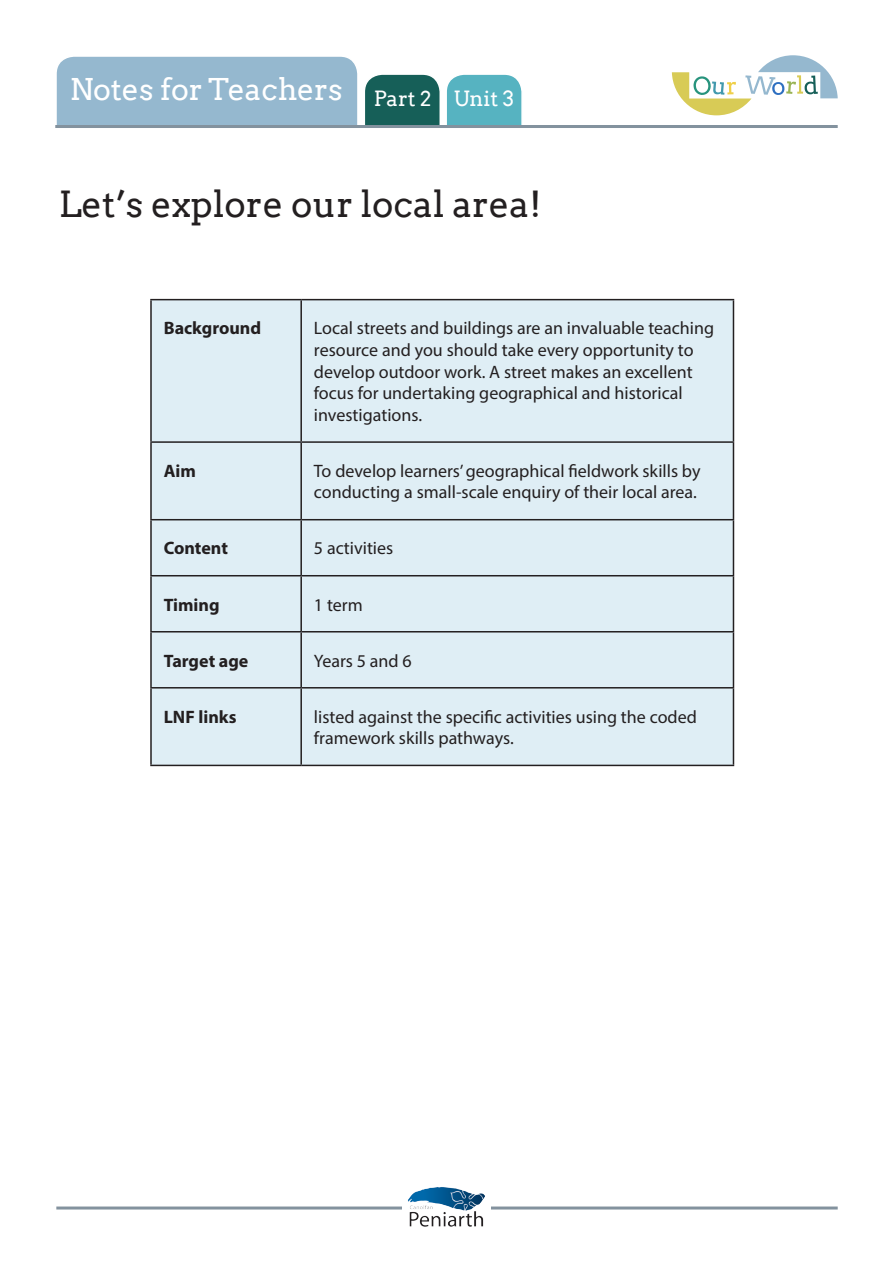
<style>
.page{position:relative;width:893px;height:1263px;background:#fff}
.page>*{position:absolute;margin:0;border:0;box-sizing:border-box;transform-origin:0 0}
.t1{font:36px "Arvo";color:#231f20}
.t2{font:30px "Arvo";color:#fff}
.t3{font:18px/21.6px "Myriad Pro";color:#231f20}
.t4{font:700 18px "Myriad Pro";color:#231f20}
</style>
<div class="page">
<div style="left:446px;top:74px;width:76px;height:86px;background:#56b3c1;border-radius:18px"></div>
<div style="left:445px;top:73px;width:78px;height:88px;border:2px solid #fff;border-radius:18px"></div>
<div style="left:364px;top:74px;width:76px;height:174px;background:#165f58;border-radius:18px"></div>
<div style="left:364px;top:73px;width:77px;height:176px;border:2px solid #fff;border-radius:18px"></div>
<div style="left:56px;top:56px;width:302px;height:174px;background:#95b8cf;border-radius:18px"></div>
<div style="left:55px;top:55px;width:304px;height:176px;border:2px solid #fff;border-radius:18px"></div>
<div style="left:32px;top:126px;width:848px;height:128px;background:#fff"></div>
<hr style="left:55px;top:125px;width:783px;height:3px;background:#83929e">
<svg style="left:672px;top:55px;width:166px;height:60px"></svg>
<hr style="left:56px;top:1206px;width:782px;height:3px;background:#83929e">
<div style="left:402px;top:1186px;width:89px;height:41px;background:#fff"></div>
<img style="left:408px;top:1187px;width:76px;height:40px">
<div style="left:152px;top:300px;width:581px;height:465px;background:#dfeef5"></div>
<hr style="left:150px;top:299px;width:151px;height:1px;background:#231f20">
<hr style="left:150px;top:300px;width:2px;height:141px;background:#231f20">
<hr style="left:301px;top:299px;width:433px;height:1px;background:#231f20">
<hr style="left:300px;top:300px;width:2px;height:141px;background:#231f20">
<hr style="left:733px;top:300px;width:1px;height:141px;background:#231f20">
<hr style="left:150px;top:441px;width:151px;height:2px;background:#231f20">
<hr style="left:150px;top:443px;width:2px;height:76px;background:#231f20">
<hr style="left:301px;top:441px;width:433px;height:2px;background:#231f20">
<hr style="left:300px;top:443px;width:2px;height:76px;background:#231f20">
<hr style="left:733px;top:443px;width:1px;height:76px;background:#231f20">
<hr style="left:150px;top:519px;width:151px;height:1px;background:#231f20">
<hr style="left:150px;top:520px;width:2px;height:55px;background:#231f20">
<hr style="left:301px;top:519px;width:433px;height:1px;background:#231f20">
<hr style="left:300px;top:520px;width:2px;height:55px;background:#231f20">
<hr style="left:733px;top:520px;width:1px;height:55px;background:#231f20">
<hr style="left:150px;top:575px;width:151px;height:1px;background:#231f20">
<hr style="left:150px;top:576px;width:2px;height:55px;background:#231f20">
<hr style="left:301px;top:575px;width:433px;height:1px;background:#231f20">
<hr style="left:300px;top:576px;width:2px;height:55px;background:#231f20">
<hr style="left:733px;top:576px;width:1px;height:55px;background:#231f20">
<hr style="left:150px;top:631px;width:151px;height:1px;background:#231f20">
<hr style="left:150px;top:632px;width:2px;height:55px;background:#231f20">
<hr style="left:301px;top:631px;width:433px;height:1px;background:#231f20">
<hr style="left:300px;top:632px;width:2px;height:55px;background:#231f20">
<hr style="left:733px;top:632px;width:1px;height:55px;background:#231f20">
<hr style="left:150px;top:687px;width:151px;height:1px;background:#231f20">
<hr style="left:150px;top:688px;width:2px;height:77px;background:#231f20">
<hr style="left:301px;top:687px;width:433px;height:1px;background:#231f20">
<hr style="left:300px;top:688px;width:2px;height:77px;background:#231f20">
<hr style="left:733px;top:688px;width:1px;height:77px;background:#231f20">
<hr style="left:150px;top:765px;width:151px;height:1px;background:#231f20">
<hr style="left:301px;top:765px;width:433px;height:1px;background:#231f20">
<h2 class="t2" style="left:70px;top:72px;width:446px">Notes for Teachers <sub>Part</sub> <sub>2</sub> <sub>Unit</sub> <sub>3</sub></h2>
<p class="t1" style="left:59px;top:183px;width:484px">Let’s explore our local area!</p>
<p class="t4" style="left:164px;top:317px;width:99px">Background</p>
<p class="t3" style="left:314px;top:317px;width:402px">Local streets and buildings are an invaluable teaching resource and you should take every opportunity to develop outdoor work. A street makes an excellent focus for undertaking geographical and historical investigations.</p>
<p class="t4" style="left:164px;top:459px;width:34px">Aim</p>
<p class="t3" style="left:314px;top:460px;width:388px">To develop learners’ geographical fieldwork skills by conducting a small-scale enquiry of their local area.</p>
<p class="t4" style="left:164px;top:537px;width:66px">Content</p>
<p class="t3" style="left:314px;top:537px;width:81px">5 activities</p>
<p class="t4" style="left:164px;top:593px;width:57px">Timing</p>
<p class="t3" style="left:314px;top:593px;width:50px">1 term</p>
<p class="t4" style="left:164px;top:649px;width:86px">Target age</p>
<p class="t3" style="left:314px;top:649px;width:99px">Years 5 and 6</p>
<p class="t4" style="left:164px;top:705px;width:74px">LNF links</p>
<p class="t3" style="left:314px;top:705px;width:384px">listed against the specific activities using the coded framework skills pathways.</p>
</div>
